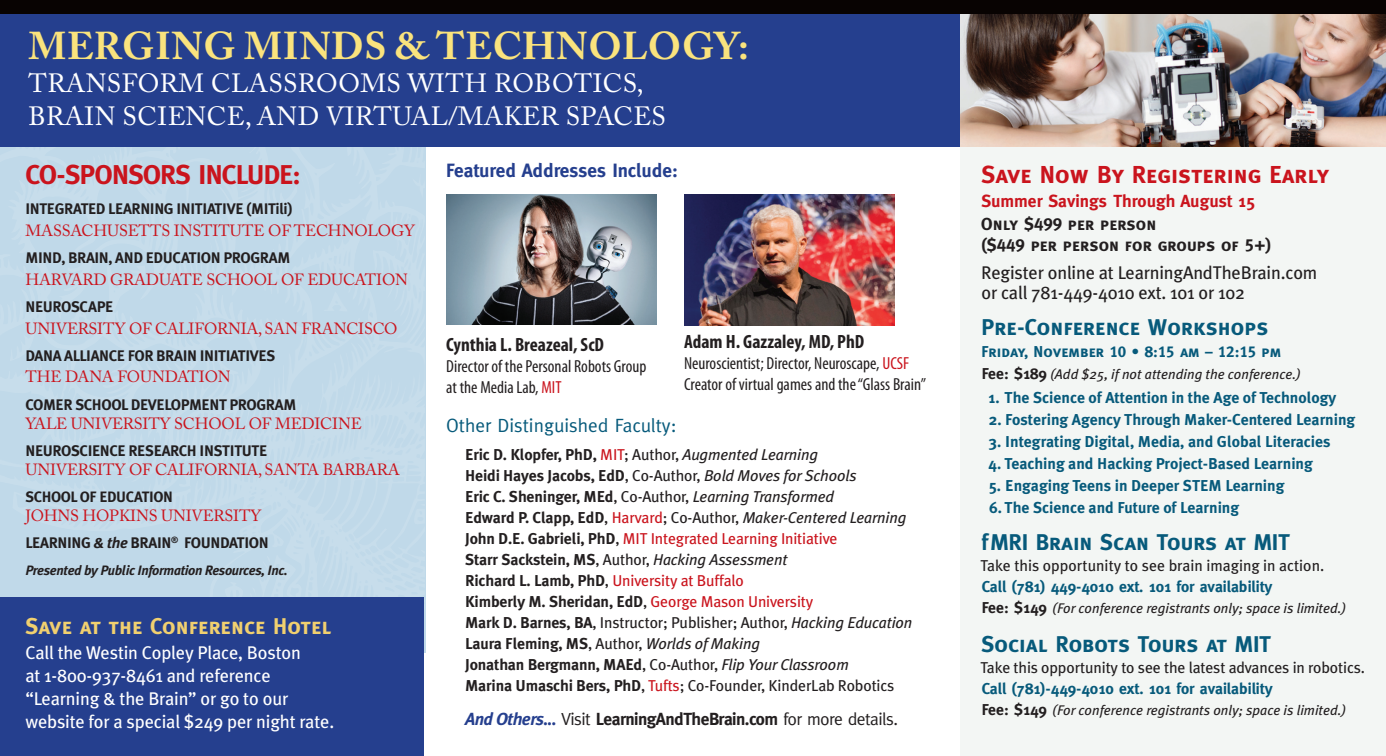
<style>
.page{position:relative;width:1386px;height:756px;background:#fff}
.page>*{position:absolute;margin:0;border:0;box-sizing:border-box;transform-origin:0 0}
.t1{font:700 38.5px "Adobe Caslon Pro";letter-spacing:.015em;color:#fae37d}
.t2{font:700 27.12px "Meta";letter-spacing:-.025em;color:#ca141d}
.t3{font:26.25px "Adobe Caslon Pro";letter-spacing:.015em;color:#fff}
.t4{font:24.5px "Meta Bold Caps";color:#ca141d}
.t5{font:22.75px "Meta Bold Caps";color:#075a7b}
.t6{font:22.75px "Meta Bold Caps";color:#f1d06f}
.Paragraph_Style_6{font:700 condensed 19.25px "Myriad Pro";color:#231f20}
.lecture_list{font:19.25px "Meta";color:#075a7b}
.lecture_list-2{font:700 19.25px "Meta";color:#253f8e}
.t7{font:18.38px/22.8px "Meta Plus";letter-spacing:-.01em;color:#fff}
.lecture_list-3{font:18.38px/20.1px "Meta Plus";letter-spacing:-.01em;color:#231f20}
.Paragraph_Style_6-2{font:condensed 17.5px/21px "Myriad Pro";color:#231f20}
.Paragraph_Style_4{font:700 17.5px "Meta";letter-spacing:-.03em;color:#231f20}
.t8{font:17.5px/20.1px "Meta Bold Caps";color:#231f20}
.t9{font:700 17.5px "Meta";color:#ca141d}
.sponsor_affiliation{font:16.1px "Adobe Caslon Pro";letter-spacing:-.01em;color:#ca141d}
.Paragraph_Style_4-2{font:700 15.75px "Meta Plus";letter-spacing:-.01em;color:#231f20}
.t10{font:700 15.75px "Meta Plus";color:#075a7b}
.Paragraph_Style_4-3{font:15.75px "Meta Plus";letter-spacing:-.01em;color:#231f20}
.Paragraph_Style_4-4{font:15.75px "Meta Plus";letter-spacing:-.01em;color:#ca141d}
.t11{font:700 15.75px "Meta";color:#075a7b}
.Paragraph_Style_4-5{font:italic 15.75px "Meta Plus";letter-spacing:-.01em;color:#231f20}
.t12{font:15.75px "Meta Bold Caps";color:#075a7b}
.sponsor_name{font:700 15.22px "Meta Plus";letter-spacing:-.025em;color:#231f20}
.sponsor_name-2{font:700 15.05px "Meta Plus";letter-spacing:-.025em;color:#231f20}
.t13{font:italic 14px "Meta Plus";color:#231f20}
.sponsor_name-3{font:italic 700 13.65px "Meta Plus";letter-spacing:-.025em;color:#231f20}
.s1{font-style:italic}
.s2{color:#ca141d}
.s3{font-weight:400;color:#ca141d}
.s4{font-weight:400}
.s5{font-weight:400;font-style:italic}
.s6{font-weight:700;font-style:normal}
.s7{font-style:normal}
.s8{font-style:normal;color:#ca141d}
.s9{font-weight:700;color:#231f20}
.s10{color:#231f20}
.s11{font-weight:700}
.s12{font-family:"Meta Plus";font-style:italic;color:#253f8e}
.s13{font-family:"Meta";font-weight:700;font-style:normal;font-size:15.75px}
.s14{font-family:"Meta";font-weight:700}
</style>
<div class="page">
<div style="left:0;top:7px;width:425px;height:646px;background:#c0d9e9"></div>
<div style="left:0;top:0;width:1318px;height:146px;background:#253f8e"></div>
<div style="left:961px;top:0;width:425px;height:756px;background:#f3f6f4"></div>
<img style="left:961px;top:14px;width:425px;height:132px">
<div style="left:0;top:598px;width:424px;height:158px;background:#253f8e"></div>
<div style="left:0;top:0;width:1386px;height:14px;background:#080302"></div>
<img style="left:684px;top:194px;width:210px;height:131px">
<img style="left:446px;top:194px;width:210px;height:130px">
<p class="t1" style="left:29px;top:23px;width:722px">MERGING MINDS &amp; TECHNOLOGY:</p>
<p class="t3" style="left:28px;top:67px;width:616px">TRANSFORM CLASSROOMS WITH ROBOTICS,</p>
<p class="t3" style="left:28px;top:101px;width:639px">BRAIN SCIENCE, AND VIRTUAL/MAKER SPACES</p>
<p class="t2" style="left:25px;top:159px;width:277px">CO-SPONSORS INCLUDE:</p>
<p class="sponsor_name" style="left:25px;top:200px;width:269px">INTEGRATED LEARNING INITIATIVE (MITili)</p>
<p class="sponsor_affiliation" style="left:26px;top:221px;width:391px">MASSACHUSETTS INSTITUTE OF TECHNOLOGY</p>
<p class="sponsor_name" style="left:25px;top:249px;width:266px">MIND, BRAIN, AND EDUCATION PROGRAM</p>
<p class="sponsor_affiliation" style="left:26px;top:270px;width:384px">HARVARD GRADUATE SCHOOL OF EDUCATION</p>
<p class="sponsor_name" style="left:25px;top:298px;width:89px">NEUROSCAPE</p>
<p class="sponsor_affiliation" style="left:26px;top:319px;width:373px">UNIVERSITY OF CALIFORNIA, SAN FRANCISCO</p>
<p class="sponsor_name" style="left:25px;top:347px;width:251px">DANA ALLIANCE FOR BRAIN INITIATIVES</p>
<p class="sponsor_affiliation" style="left:26px;top:367px;width:207px">THE DANA FOUNDATION</p>
<p class="sponsor_name" style="left:25px;top:396px;width:272px">COMER SCHOOL DEVELOPMENT PROGRAM</p>
<p class="sponsor_affiliation" style="left:26px;top:414px;width:338px">YALE UNIVERSITY SCHOOL OF MEDICINE</p>
<p class="sponsor_name" style="left:25px;top:442px;width:243px">NEUROSCIENCE RESEARCH INSTITUTE</p>
<p class="sponsor_affiliation" style="left:26px;top:460px;width:376px">UNIVERSITY OF CALIFORNIA, SANTA BARBARA</p>
<p class="sponsor_name-2" style="left:25px;top:488px;width:149px">SCHOOL OF EDUCATION</p>
<p class="sponsor_affiliation" style="left:26px;top:506px;width:237px">JOHNS HOPKINS UNIVERSITY</p>
<p class="sponsor_name" style="left:25px;top:534px;width:245px">LEARNING <span class="s1">&amp; the</span> BRAIN<sup>®</sup> FOUNDATION</p>
<p class="sponsor_name-3" style="left:25px;top:562px;width:264px">Presented by Public Information Resources, Inc.</p>
<p class="t6" style="left:25px;top:613px;width:308px">Save at the Conference Hotel</p>
<p class="t7" style="left:25px;top:641px;width:277px">Call the Westin Copley Place, Boston</p>
<p class="t7" style="left:25px;top:664px;width:310px">at 1-800-937-8461 and reference “Learning &amp; the Brain” or go to our website for a special $249 per night rate.</p>
<p class="lecture_list-2" style="left:446px;top:159px;width:233px">Featured Addresses Include:</p>
<p class="Paragraph_Style_6" style="left:446px;top:334px;width:159px">Cynthia L. Breazeal, ScD</p>
<p class="Paragraph_Style_6-2" style="left:446px;top:356px;width:202px">Director of the Personal Robots Group at the Media Lab, <span class="s2">MIT</span></p>
<p class="lecture_list" style="left:446px;top:414px;width:232px">Other Distinguished Faculty:</p>
<p class="Paragraph_Style_6" style="left:684px;top:331px;width:182px">Adam H. Gazzaley, MD, PhD</p>
<p class="Paragraph_Style_6-2" style="left:684px;top:353px;width:244px">Neuroscientist; Director, Neuroscape, <span class="s2">UCSF<br></span>Creator of virtual games and the “Glass Brain”</p>
<p class="Paragraph_Style_4-2" style="left:465px;top:445px;width:355px">Eric D. Klopfer, PhD, <span class="s3">MIT</span><span class="s4">; Author,</span> <span class="s5">Augmented Learning</span></p>
<p class="Paragraph_Style_4-2" style="left:465px;top:466px;width:393px">Heidi Hayes Jacobs, EdD<span class="s4">, Co-Author,</span> <span class="s5">Bold Moves for Schools</span></p>
<p class="Paragraph_Style_4-2" style="left:465px;top:487px;width:371px">Eric C. Sheninger, MEd<span class="s4">, Co-Author,</span> <span class="s5">Learning Transformed</span></p>
<p class="Paragraph_Style_4-5" style="left:465px;top:508px;width:443px"><span class="s6">Edward P. Clapp, EdD</span><span class="s7">,</span> <span class="s8">Harvard</span><span class="s7">; Co-Author,</span> Maker-Centered Learning</p>
<p class="Paragraph_Style_4-4" style="left:465px;top:529px;width:374px"><span class="s9">John D.E. Gabrieli, PhD</span><span class="s10">,</span> MIT Integrated Learning Initiative</p>
<p class="Paragraph_Style_4-2" style="left:465px;top:550px;width:324px">Starr Sackstein, MS<span class="s4">, Author,</span> <span class="s5">Hacking Assessment</span></p>
<p class="Paragraph_Style_4-4" style="left:465px;top:571px;width:280px"><span class="s9">Richard L. Lamb, PhD</span><span class="s10">,</span> University at Buffalo</p>
<p class="Paragraph_Style_4-2" style="left:465px;top:592px;width:350px">Kimberly M. Sheridan, EdD<span class="s4">,</span> <span class="s3">George Mason University</span></p>
<p class="Paragraph_Style_4-3" style="left:465px;top:613px;width:449px"><span class="s11">Mark D. Barnes, BA</span>, Instructor; Publisher; Author, <span class="s1">Hacking Education</span></p>
<p class="Paragraph_Style_4-2" style="left:465px;top:634px;width:297px">Laura Fleming, MS<span class="s4">, Author,</span> <span class="s5">Worlds of Making</span></p>
<p class="Paragraph_Style_4-2" style="left:465px;top:655px;width:385px">Jonathan Bergmann, MAEd<span class="s4">, Co-Author,</span> <span class="s5">Flip Your Classroom</span></p>
<p class="Paragraph_Style_4-3" style="left:465px;top:676px;width:431px"><span class="s11">Marina Umaschi Bers, PhD</span>, <span class="s2">Tufts</span>; Co-Founder, KinderLab Robotics</p>
<p class="Paragraph_Style_4" style="left:465px;top:709px;width:435px"><span class="s12">And Others...</span> <span class="s4">Visit</span> LearningAndTheBrain.com <span class="s4">for more details.</span></p>
<p class="t4" style="left:981px;top:160px;width:349px">Save Now By Registering Early</p>
<p class="t9" style="left:982px;top:190px;width:275px">Summer Savings Through August 15</p>
<p class="t8" style="left:981px;top:214px;width:292px">Only $499 per person<br>($449 per person for groups of 5+)</p>
<p class="lecture_list-3" style="left:981px;top:262px;width:338px">Register online at LearningAndTheBrain.com or call 781-449-4010 ext. 101 or 102</p>
<p class="t5" style="left:982px;top:314px;width:289px">Pre-Conference Workshops</p>
<p class="t12" style="left:982px;top:342px;width:301px">Friday, November 10 • 8:15 am – 12:15 pm</p>
<p class="t13" style="left:982px;top:366px;width:321px"><span class="s13">Fee: $189</span> (Add $25, if not attending the conference.)</p>
<p class="t10" style="left:989px;top:389px;width:349px">1. The Science of Attention in the Age of Technology</p>
<p class="t10" style="left:989px;top:411px;width:368px">2. Fostering Agency Through Maker-Centered Learning</p>
<p class="t10" style="left:989px;top:432px;width:343px">3. Integrating Digital, Media, and Global Literacies</p>
<p class="t10" style="left:988px;top:454px;width:326px">4. Teaching and Hacking Project-Based Learning</p>
<p class="t10" style="left:989px;top:476px;width:297px">5. Engaging Teens in Deeper STEM Learning</p>
<p class="t10" style="left:989px;top:498px;width:252px">6. The Science and Future of Learning</p>
<p class="t5" style="left:982px;top:529px;width:310px"><span class="s14">f</span>MRI Brain Scan Tours at MIT</p>
<p class="Paragraph_Style_4-3" style="left:981px;top:557px;width:345px">Take this opportunity to see brain imaging in action.</p>
<p class="t11" style="left:982px;top:578px;width:292px">Call (781) 449-4010 ext. 101 for availability</p>
<p class="t13" style="left:982px;top:600px;width:366px"><span class="s13">Fee: $149</span> (For conference registrants only; space is limited.)</p>
<p class="t5" style="left:981px;top:631px;width:291px">Social Robots Tours at MIT</p>
<p class="Paragraph_Style_4-3" style="left:981px;top:659px;width:386px">Take this opportunity to see the latest advances in robotics.</p>
<p class="t11" style="left:982px;top:680px;width:292px">Call (781)-449-4010 ext. 101 for availability</p>
<p class="t13" style="left:982px;top:702px;width:366px"><span class="s13">Fee: $149</span> (For conference registrants only; space is limited.)</p>
</div>
